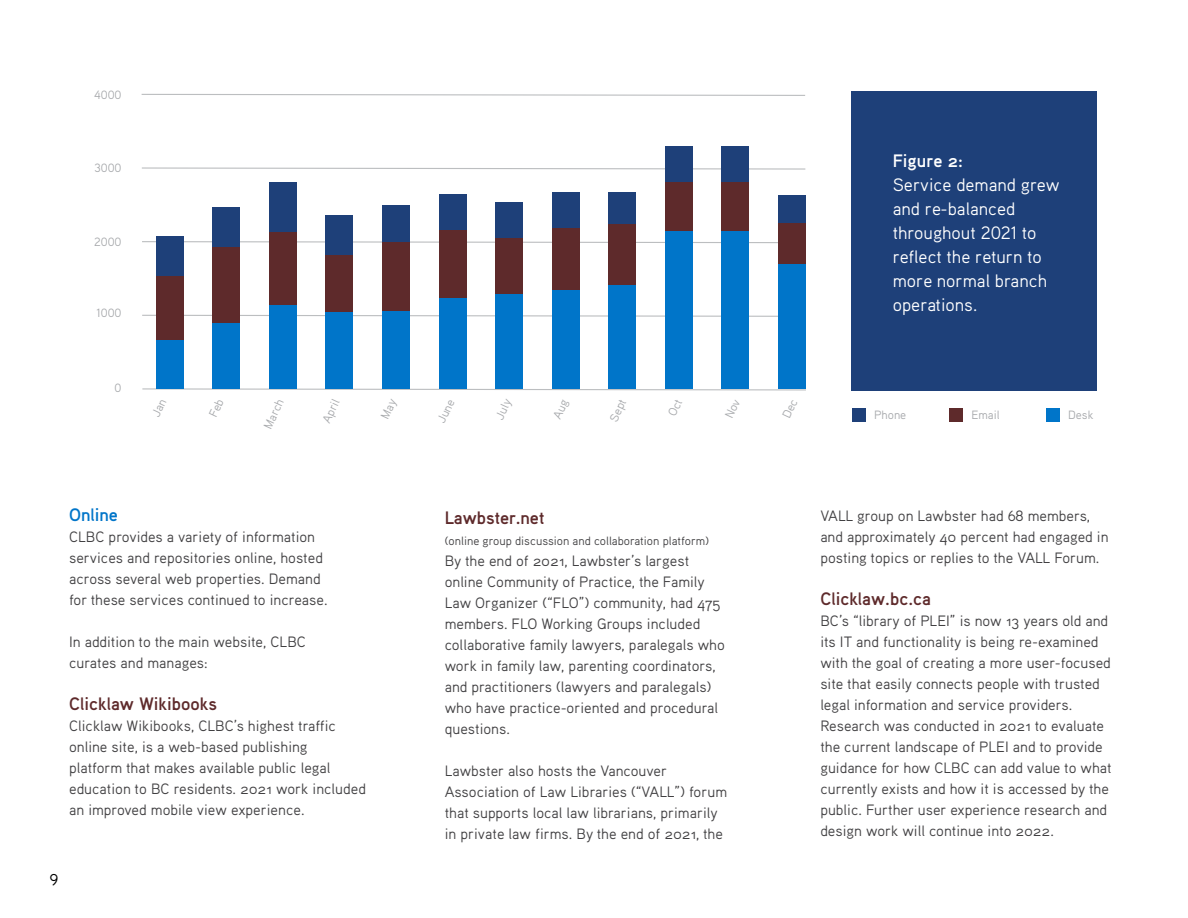
<style>
.page{position:relative;width:1188px;height:918px;background:#fff}
.page>*{position:absolute;margin:0;border:0;box-sizing:border-box;transform-origin:0 0}
.t1{font:18px/24px "Aaux Pro";color:#fff}
.t2{font:700 18px "Aaux Pro";color:#5e2a2b}
.t3{font:18px "Aaux Pro Bold OSF";color:#fff}
.t4{font:700 18px "Aaux Pro";color:#0075c9}
.t5{font:16.5px "Aaux Pro Regular OSF";color:#000}
.t6{font:15px/21px "Aaux Pro Regular OSF";color:#414042}
.t7{font:12px "Aaux Pro";color:#a7a9ac}
.t8{font:12px "Aaux Pro Regular OSF";color:#414042}
</style>
<div class="page">
<div style="left:851px;top:92px;width:246px;height:299px;background:#1e4079"></div>
<svg style="left:141px;top:93px;width:665px;height:298px"></svg>
<div style="left:156px;top:274px;width:28px;height:66px;background:#5e2a2b"></div>
<div style="left:156px;top:340px;width:28px;height:49px;background:#0075c9"></div>
<div style="left:156px;top:236px;width:28px;height:39px;background:#1e4079"></div>
<div style="left:212px;top:247px;width:28px;height:77px;background:#5e2a2b"></div>
<div style="left:212px;top:323px;width:28px;height:66px;background:#0075c9"></div>
<div style="left:212px;top:208px;width:28px;height:39px;background:#1e4079"></div>
<div style="left:269px;top:232px;width:28px;height:74px;background:#5e2a2b"></div>
<div style="left:269px;top:305px;width:28px;height:84px;background:#0075c9"></div>
<div style="left:269px;top:182px;width:28px;height:50px;background:#1e4079"></div>
<div style="left:325px;top:254px;width:28px;height:58px;background:#5e2a2b"></div>
<div style="left:325px;top:312px;width:28px;height:77px;background:#0075c9"></div>
<div style="left:325px;top:215px;width:28px;height:40px;background:#1e4079"></div>
<div style="left:382px;top:241px;width:28px;height:71px;background:#5e2a2b"></div>
<div style="left:382px;top:311px;width:28px;height:78px;background:#0075c9"></div>
<div style="left:382px;top:205px;width:28px;height:36px;background:#1e4079"></div>
<div style="left:439px;top:230px;width:28px;height:69px;background:#5e2a2b"></div>
<div style="left:439px;top:298px;width:28px;height:91px;background:#0075c9"></div>
<div style="left:439px;top:194px;width:28px;height:36px;background:#1e4079"></div>
<div style="left:495px;top:237px;width:28px;height:58px;background:#5e2a2b"></div>
<div style="left:495px;top:294px;width:28px;height:95px;background:#0075c9"></div>
<div style="left:495px;top:202px;width:28px;height:36px;background:#1e4079"></div>
<div style="left:552px;top:227px;width:28px;height:63px;background:#5e2a2b"></div>
<div style="left:552px;top:290px;width:28px;height:99px;background:#0075c9"></div>
<div style="left:552px;top:192px;width:28px;height:36px;background:#1e4079"></div>
<div style="left:608px;top:223px;width:28px;height:63px;background:#5e2a2b"></div>
<div style="left:608px;top:285px;width:28px;height:104px;background:#0075c9"></div>
<div style="left:608px;top:192px;width:28px;height:31px;background:#1e4079"></div>
<div style="left:665px;top:182px;width:28px;height:66px;background:#5e2a2b"></div>
<div style="left:665px;top:231px;width:28px;height:158px;background:#0075c9"></div>
<div style="left:665px;top:146px;width:28px;height:36px;background:#1e4079"></div>
<div style="left:722px;top:181px;width:27px;height:67px;background:#5e2a2b"></div>
<div style="left:722px;top:231px;width:27px;height:158px;background:#0075c9"></div>
<div style="left:722px;top:146px;width:27px;height:36px;background:#1e4079"></div>
<div style="left:778px;top:222px;width:28px;height:46px;background:#5e2a2b"></div>
<div style="left:778px;top:264px;width:28px;height:125px;background:#0075c9"></div>
<div style="left:778px;top:195px;width:28px;height:28px;background:#1e4079"></div>
<div style="left:852px;top:408px;width:14px;height:14px;background:#1e4079"></div>
<div style="left:1046px;top:408px;width:14px;height:14px;background:#0075c9"></div>
<div style="left:949px;top:408px;width:14px;height:14px;background:#5e2a2b"></div>
<p class="t7" style="left:94px;top:88px;width:29px">4000</p>
<p class="t7" style="left:95px;top:160px;width:28px">3000</p>
<p class="t7" style="left:94px;top:234px;width:29px">2000</p>
<p class="t7" style="left:96px;top:306px;width:27px">1000</p>
<p class="t7" style="left:115px;top:380px;width:8px">0</p>
<p class="t7" style="left:260px;top:425px;width:33px;rotate:-65deg">March</p>
<p class="t7" style="left:319px;top:419px;width:26px;rotate:-65deg">April</p>
<p class="t7" style="left:434px;top:419px;width:27px;rotate:-65deg">June</p>
<p class="t7" style="left:492px;top:416px;width:23px;rotate:-65deg">July</p>
<p class="t7" style="left:606px;top:418px;width:25px;rotate:-65deg">Sept</p>
<p class="t4" style="left:69px;top:503px;width:50px">Online</p>
<p class="t6" style="left:69px;top:526px;width:260px">CLBC provides a variety of information services and repositories online, hosted across several web properties. Demand for these services continued to increase.</p>
<p class="t6" style="left:69px;top:631px;width:238px">In addition to the main website, CLBC curates and manages:</p>
<p class="t2" style="left:69px;top:692px;width:149px">Clicklaw Wikibooks</p>
<p class="t6" style="left:69px;top:715px;width:298px">Clicklaw Wikibooks, CLBC’s highest traffic online site, is a web-based publishing<br>platform that makes available public legal education to BC residents. 2021 work included an improved mobile view experience.</p>
<p class="t5" style="left:50px;top:865px;width:10px">9</p>
<p class="t2" style="left:445px;top:506px;width:101px">Lawbster.net</p>
<p class="t8" style="left:445px;top:533px;width:266px">(online group discussion and collaboration platform)</p>
<p class="t6" style="left:445px;top:550px;width:282px">By the end of 2021, Lawbster’s largest online Community of Practice, the Family Law Organizer (“FLO”) community, had 475 members. FLO Working Groups included collaborative family lawyers, paralegals who work in family law, parenting coordinators, and practitioners (lawyers and paralegals) who have practice-oriented and procedural questions.</p>
<p class="t6" style="left:445px;top:760px;width:284px">Lawbster also hosts the Vancouver Association of Law Libraries (“VALL”) forum that supports local law librarians, primarily in private law firms. By the end of 2021, the</p>
<p class="t3" style="left:893px;top:149px;width:72px">Figure 2:</p>
<p class="t1" style="left:893px;top:172px;width:169px">Service demand grew and re-balanced throughout 2021 to reflect the return to more normal branch operations.</p>
<p class="t7" style="left:874px;top:407px;width:34px">Phone</p>
<p class="t7" style="left:1068px;top:407px;width:27px">Desk</p>
<p class="t7" style="left:971px;top:408px;width:30px">Email</p>
<p class="t6" style="left:820px;top:505px;width:290px">VALL group on Lawbster had 68 members, and approximately 40 percent had engaged in posting topics or replies to the VALL Forum.</p>
<p class="t2" style="left:820px;top:587px;width:112px">Clicklaw.bc.ca</p>
<p class="t6" style="left:820px;top:610px;width:293px">BC’s “library of PLEI” is now 13 years old and its IT and functionality is being re-examined with the goal of creating a more user-focused site that easily connects people with trusted legal information and service providers.<br>Research was conducted in 2021 to evaluate the current landscape of PLEI and to provide guidance for how CLBC can add value to what currently exists and how it is accessed by the public. Further user experience research and design work will continue into 2022.</p>
</div>
